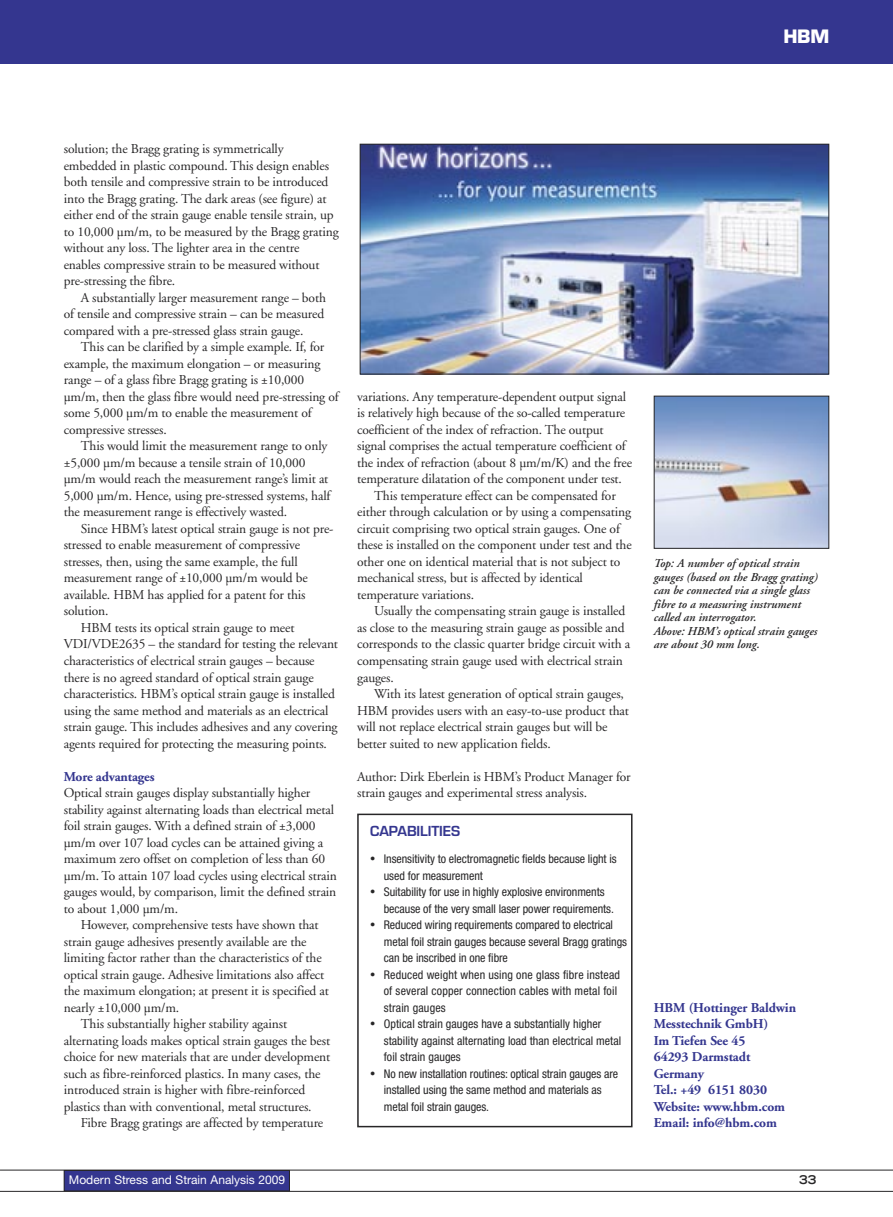
<style>
.page{position:relative;width:893px;height:1217px;background:#fff}
.page>*{position:absolute;margin:0;border:0;box-sizing:border-box;transform-origin:0 0}
.t1{font:700 18px "Eurostile LT";color:#fff}
.t2{font:13.5px/16.5px "Adobe Garamond LT";letter-spacing:-.01em;color:#272627}
.t3{font:700 13.5px/16.5px "Adobe Garamond LT";letter-spacing:-.005em;color:#34368f}
.t4{font:600 13.5px "Eurostile LT";letter-spacing:-.005em;color:#34368f}
.t5{font:condensed 12px/16.5px "Helvetica Neue LT";letter-spacing:-.005em;color:#272627}
.t6{font:italic 600 12px/13.5px "Adobe Garamond LT";color:#272627}
.t7{font:condensed 12px/16.5px "Helvetica Neue LT";letter-spacing:.015em;color:#272627}
.t8{font:12px "Helvetica Neue LT";color:#fff}
.t9{font:700 expanded 12px "Trade Gothic LT";color:#272627}
.s1{font-family:"Adobe Garamond LT";font-stretch:normal;font-size:13.5px}
</style>
<div class="page">
<div style="left:0;top:0;width:893px;height:64px;background:#34368f"></div>
<img style="left:362px;top:146px;width:465px;height:226px">
<div style="left:360px;top:144px;width:469px;height:230px;border:1px solid #272627"></div>
<img style="left:656px;top:397px;width:171px;height:149px">
<div style="left:654px;top:395px;width:175px;height:153px;border:1px solid #272627"></div>
<div style="left:357px;top:813px;width:275px;height:313px;border:2px solid #272627"></div>
<div style="left:64px;top:1170px;width:225px;height:20px;background:#34368f"></div>
<div style="left:64px;top:1169px;width:226px;height:21px;border:1px solid #272627"></div>
<hr style="left:0;top:1169px;width:893px;height:1px;background:#272627">
<hr style="left:0;top:1190px;width:893px;height:1px;background:#272627">
<h1 class="t1" style="left:783px;top:30px;width:47px">HBM</h1>
<p class="t2" style="left:64px;top:142px;width:276px">solution; the Bragg grating is symmetrically embedded in plastic compound. This design enables both tensile and compressive strain to be introduced into the Bragg grating. The dark areas (see figure) at either end of the strain gauge enable tensile strain, up to 10,000 μm/m, to be measured by the Bragg grating without any loss. The lighter area in the centre enables compressive strain to be measured without pre-stressing the fibre.</p>
<p class="t2" style="left:64px;top:290px;width:264px;text-indent:17px">A substantially larger measurement range – both of tensile and compressive strain – can be measured compared with a pre-stressed glass strain gauge.</p>
<p class="t2" style="left:64px;top:340px;width:276px;text-indent:17px">This can be clarified by a simple example. If, for example, the maximum elongation – or measuring range – of a glass fibre Bragg grating is ±10,000 μm/m, then the glass fibre would need pre-stressing of some 5,000 μm/m to enable the measurement of compressive stresses.</p>
<p class="t2" style="left:64px;top:439px;width:268px;text-indent:17px">This would limit the measurement range to only ±5,000 μm/m because a tensile strain of 10,000 μm/m would reach the measurement range’s limit at 5,000 μm/m. Hence, using pre-stressed systems, half the measurement range is effectively wasted.</p>
<p class="t2" style="left:81px;top:521px;width:254px">Since HBM’s latest optical strain gauge is not pre-</p>
<p class="t2" style="left:64px;top:538px;width:238px">stressed to enable measurement of compressive</p>
<p class="t2" style="left:64px;top:554px;width:236px">stresses, then, using the same example, the full</p>
<p class="t2" style="left:64px;top:571px;width:246px">measurement range of ±10,000 μm/m would be</p>
<p class="t2" style="left:64px;top:587px;width:243px">available. HBM has applied for a patent for this</p>
<p class="t2" style="left:64px;top:604px;width:46px">solution.</p>
<p class="t2" style="left:81px;top:620px;width:215px">HBM tests its optical strain gauge to meet</p>
<p class="t2" style="left:64px;top:637px;width:276px">VDI/VDE2635 – the standard for testing the relevant</p>
<p class="t2" style="left:64px;top:653px;width:252px">characteristics of electrical strain gauges – because</p>
<p class="t2" style="left:64px;top:670px;width:251px">there is no agreed standard of optical strain gauge</p>
<p class="t2" style="left:64px;top:686px;width:273px">characteristics. HBM’s optical strain gauge is installed</p>
<p class="t2" style="left:64px;top:703px;width:266px">using the same method and materials as an electrical</p>
<p class="t2" style="left:64px;top:719px;width:275px">strain gauge. This includes adhesives and any covering</p>
<p class="t2" style="left:64px;top:736px;width:265px">agents required for protecting the measuring points.</p>
<p class="t3" style="left:64px;top:769px;width:92px">More advantages</p>
<p class="t2" style="left:64px;top:785px;width:274px">Optical strain gauges display substantially higher stability against alternating loads than electrical metal foil strain gauges. With a defined strain of ±3,000 μm/m over 107 load cycles can be attained giving a maximum zero offset on completion of less than 60 μm/m. To attain 107 load cycles using electrical strain gauges would, by comparison, limit the defined strain to about 1,000 μm/m.</p>
<p class="t2" style="left:81px;top:917px;width:239px">However, comprehensive tests have shown that</p>
<p class="t2" style="left:64px;top:934px;width:244px">strain gauge adhesives presently available are the</p>
<p class="t2" style="left:64px;top:950px;width:259px">limiting factor rather than the characteristics of the</p>
<p class="t2" style="left:64px;top:967px;width:262px">optical strain gauge. Adhesive limitations also affect</p>
<p class="t2" style="left:64px;top:983px;width:267px">the maximum elongation; at present it is specified at</p>
<p class="t2" style="left:64px;top:1000px;width:117px">nearly ±10,000 μm/m.</p>
<p class="t2" style="left:81px;top:1016px;width:208px">This substantially higher stability against</p>
<p class="t2" style="left:64px;top:1033px;width:268px">alternating loads makes optical strain gauges the best</p>
<p class="t2" style="left:64px;top:1049px;width:268px">choice for new materials that are under development</p>
<p class="t2" style="left:64px;top:1066px;width:258px">such as fibre-reinforced plastics. In many cases, the</p>
<p class="t2" style="left:64px;top:1082px;width:243px">introduced strain is higher with fibre-reinforced</p>
<p class="t2" style="left:64px;top:1099px;width:249px">plastics than with conventional, metal structures.</p>
<p class="t2" style="left:81px;top:1115px;width:244px">Fibre Bragg gratings are affected by temperature</p>
<p class="t2" style="left:357px;top:389px;width:271px">variations. Any temperature-dependent output signal</p>
<p class="t2" style="left:357px;top:406px;width:270px">is relatively high because of the so-called temperature</p>
<p class="t2" style="left:357px;top:422px;width:248px">coefficient of the index of refraction. The output</p>
<p class="t2" style="left:357px;top:439px;width:270px">signal comprises the actual temperature coefficient of</p>
<p class="t2" style="left:357px;top:455px;width:276px">the index of refraction (about 8 μm/m/K) and the free</p>
<p class="t2" style="left:357px;top:472px;width:266px">temperature dilatation of the component under test.</p>
<p class="t2" style="left:374px;top:488px;width:243px">This temperature effect can be compensated for</p>
<p class="t2" style="left:357px;top:505px;width:275px">either through calculation or by using a compensating</p>
<p class="t2" style="left:357px;top:521px;width:264px">circuit comprising two optical strain gauges. One of</p>
<p class="t2" style="left:357px;top:538px;width:276px">these is installed on the component under test and the</p>
<p class="t2" style="left:357px;top:554px;width:265px">other one on identical material that is not subject to</p>
<p class="t2" style="left:357px;top:571px;width:227px">mechanical stress, but is affected by identical</p>
<p class="t2" style="left:357px;top:587px;width:118px">temperature variations.</p>
<p class="t2" style="left:374px;top:604px;width:253px">Usually the compensating strain gauge is installed</p>
<p class="t2" style="left:357px;top:620px;width:269px">as close to the measuring strain gauge as possible and</p>
<p class="t2" style="left:357px;top:637px;width:275px">corresponds to the classic quarter bridge circuit with a</p>
<p class="t2" style="left:357px;top:653px;width:267px">compensating strain gauge used with electrical strain</p>
<p class="t2" style="left:357px;top:670px;width:38px">gauges.</p>
<p class="t2" style="left:374px;top:686px;width:251px">With its latest generation of optical strain gauges,</p>
<p class="t2" style="left:357px;top:703px;width:273px">HBM provides users with an easy-to-use product that</p>
<p class="t2" style="left:357px;top:719px;width:252px">will not replace electrical strain gauges but will be</p>
<p class="t2" style="left:357px;top:736px;width:195px">better suited to new application fields.</p>
<p class="t2" style="left:357px;top:769px;width:275px">Author: Dirk Eberlein is HBM’s Product Manager for strain gauges and experimental stress analysis.</p>
<p class="t4" style="left:370px;top:825px;width:91px">CAPABILITIES</p>
<p class="t5" style="left:384px;top:851px;width:234px;text-indent:-14px"><span class="s1">•</span> Insensitivity to electromagnetic fields because light is used for measurement</p>
<p class="t5" style="left:384px;top:884px;width:232px;text-indent:-14px"><span class="s1">•</span> Suitability for use in highly explosive environments because of the very small laser power requirements.</p>
<p class="t5" style="left:384px;top:917px;width:245px;text-indent:-14px"><span class="s1">•</span> Reduced wiring requirements compared to electrical metal foil strain gauges because several Bragg gratings can be inscribed in one fibre</p>
<p class="t7" style="left:384px;top:967px;width:238px;text-indent:-14px"><span class="s1">•</span> Reduced weight when using one glass fibre instead of several copper connection cables with metal foil strain gauges</p>
<p class="t5" style="left:384px;top:1016px;width:239px;text-indent:-14px"><span class="s1">•</span> Optical strain gauges have a substantially higher stability against alternating load than electrical metal foil strain gauges</p>
<p class="t5" style="left:384px;top:1066px;width:236px;text-indent:-14px"><span class="s1">•</span> No new installation routines: optical strain gauges are installed using the same method and materials as metal foil strain gauges.</p>
<p class="t6" style="left:654px;top:557px;width:165px">Top: A number of optical strain gauges (based on the Bragg grating) can be connected via a single glass fibre to a measuring instrument called an interrogator.<br>Above: HBM’s optical strain gauges are about 30 mm long.</p>
<p class="t3" style="left:654px;top:1000px;width:144px">HBM (Hottinger Baldwin<br>Messtechnik GmbH)<br>Im Tiefen See 45<br>64293 Darmstadt<br>Germany<br>Tel.: +49 6151 8030<br>Website: www.hbm.com<br>Email: info@hbm.com</p>
<p class="t8" style="left:69px;top:1174px;width:218px">Modern Stress and Strain Analysis 2009</p>
<p class="t9" style="left:799px;top:1174px;width:19px">33</p>
</div>
